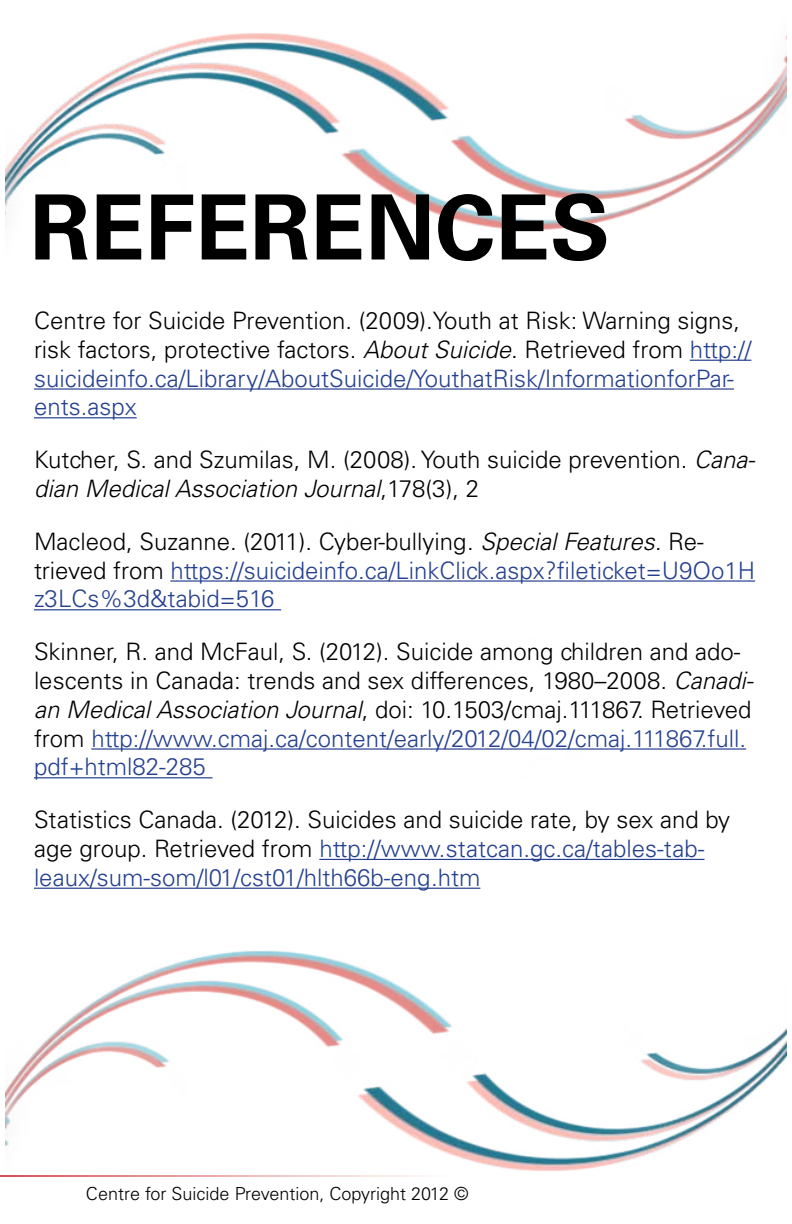
<style>
.page{position:relative;width:792px;height:1224px;background:#fff}
.page>*{position:absolute;margin:0;border:0;box-sizing:border-box;transform-origin:0 0}
.t1{font:700 90px "Univers";color:#000}
.t2{font:300 24px/28.8px "Univers";color:#000}
.t3{font:300 24px/28.8px "Univers";color:#25408f}
.t4{font:300 18px "Univers";color:#000}
.s1{font-style:italic}
.s2{color:#25408f}
.s3{color:#000}
.s4{font-style:italic;color:#000}
</style>
<div class="page">
<img style="left:6px;top:33px;width:781px;height:1144px">
<hr style="left:690px;top:360px;width:61px;height:1px;background:#25408f">
<hr style="left:34px;top:388px;width:700px;height:2px;background:#25408f">
<hr style="left:34px;top:417px;width:103px;height:1px;background:#25408f">
<hr style="left:170px;top:580px;width:585px;height:2px;background:#25408f">
<hr style="left:34px;top:609px;width:247px;height:1px;background:#25408f">
<hr style="left:91px;top:748px;width:655px;height:2px;background:#25408f">
<hr style="left:34px;top:777px;width:179px;height:1px;background:#25408f">
<hr style="left:319px;top:859px;width:385px;height:1px;background:#25408f">
<hr style="left:34px;top:888px;width:446px;height:1px;background:#25408f">
<h1 class="t1" style="left:30px;top:175px;width:582px">REFERENCES</h1>
<p class="t2" style="left:34px;top:306px;width:719px">Centre for Suicide Prevention. (2009).Youth at Risk: Warning signs, risk factors, protective factors. <span class="s1">About Suicide</span>. Retrieved from <span class="s2">http:// suicideinfo.ca/Library/AboutSuicide/YouthatRisk/InformationforPar&shy;ents.aspx</span></p>
<p class="t2" style="left:34px;top:445px;width:723px">Kutcher, S. and Szumilas, M. (2008). Youth suicide prevention. <span class="s1">Cana&shy;dian Medical Association Journal</span>,178(3), 2</p>
<p class="t3" style="left:34px;top:527px;width:723px"><span class="s3">Macleod, Suzanne. (2011). Cyber-bullying.</span> <span class="s4">Special Features.</span> <span class="s3">Re&shy;trieved from</span> https://suicideinfo.ca/LinkClick.aspx?fileticket=U9Oo1H z3LCs%3d&amp;tabid=516</p>
<p class="t2" style="left:34px;top:637px;width:721px">Skinner, R. and McFaul, S. (2012). Suicide among children and ado&shy;lescents in Canada: trends and sex differences, 1980–2008. <span class="s1">Canadi&shy;an Medical Association Journal</span>, doi: 10.1503/cmaj.111867. Retrieved from <span class="s2">http://www.cmaj.ca/content/early/2012/04/02/cmaj.111867.full. pdf+html82-285</span></p>
<p class="t2" style="left:34px;top:805px;width:698px">Statistics Canada. (2012). Suicides and suicide rate, by sex and by age group. Retrieved from <span class="s2">http://www.statcan.gc.ca/tables-tab&shy;leaux/sum-som/l01/cst01/hlth66b-eng.htm</span></p>
<p class="t4" style="left:86px;top:1183px;width:384px">Centre for Suicide Prevention, Copyright 2012 ©</p>
</div>
